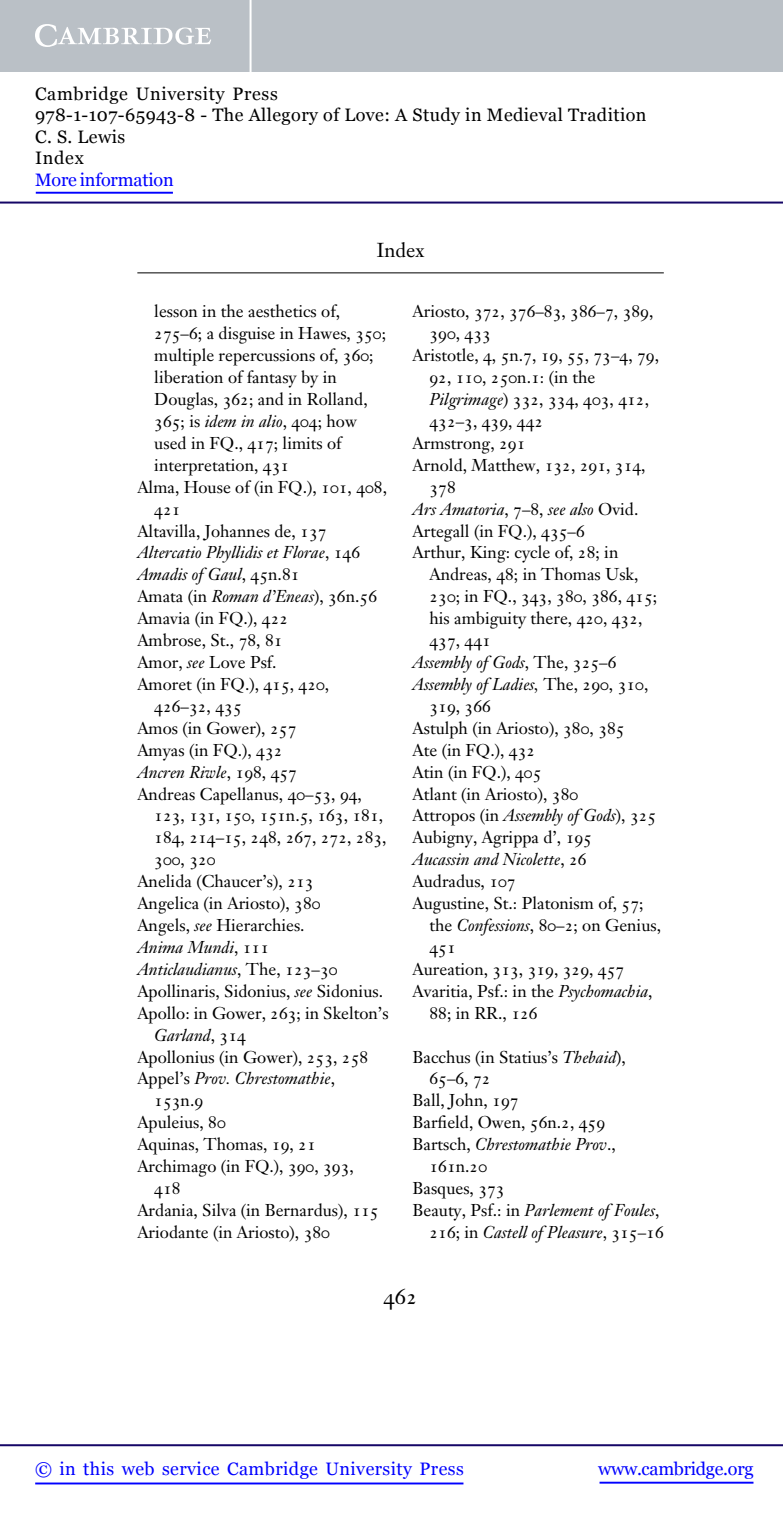
<style>
.page{position:relative;width:783px;height:1514px;background:#fff}
.page>*{position:absolute;margin:0;border:0;box-sizing:border-box;transform-origin:0 0}
.t1{font:22px "Janson Text Roman SC";color:#000}
.t2{font:20px "Janson Text";color:#000}
.t3{font:18px/21.6px "Georgia";letter-spacing:.025em;color:#000}
.t4{font:18px "Georgia";letter-spacing:.025em;color:#00f}
.t5{font:18px "Georgia";letter-spacing:-.015em;color:#00f}
.t6{font:18px "Georgia";letter-spacing:-.01em;color:#00f}
.t7{font:17px/22px "Janson Text";color:#000}
.t8{font:17px/22px "Janson Text Italic Os F";color:#000}
.t9{font:17px/22px "Janson Text Roman SC";color:#000}
.s1{font-family:"Janson Text Roman SC"}
.s2{font-family:"Janson Text"}
.s3{font-family:"Janson Text Italic Os F"}
</style>
<div class="page">
<hr style="left:137px;top:272px;width:526px;height:1px;background:#000">
<hr style="left:599px;top:1482px;width:154px;height:2px;background:#00f">
<hr style="left:0;top:1444px;width:782px;height:2px;background:#150666">
<hr style="left:35px;top:1483px;width:428px;height:1px;background:#00f">
<div style="left:0;top:0;width:782px;height:72px;background:#bac0c6"></div>
<svg style="left:35px;top:24px;width:176px;height:23px"></svg>
<hr style="left:249px;top:0;width:2px;height:72px;background:#fff">
<hr style="left:0;top:202px;width:782px;height:2px;background:#150666">
<hr style="left:36px;top:192px;width:137px;height:2px;background:#00f">
<p class="t3" style="left:35px;top:83px;width:613px">Cambridge University Press<br>978-1-107-65943-8 - The Allegory of Love: A Study in Medieval Tradition<br>C. S. Lewis<br>Index</p>
<p class="t6" style="left:35px;top:170px;width:140px">More information</p>
<p class="t2" style="left:377px;top:242px;width:49px">Index</p>
<p class="t7" style="left:154px;top:302px;width:233px">lesson in the aesthetics of,<br><span class="s1">275</span>–<span class="s1">6</span>; a disguise in Hawes, <span class="s1">350</span>; multiple repercussions of, <span class="s1">360</span>; liberation of fantasy by in<br>Douglas, <span class="s1">362</span>; and in Rolland,</p>
<p class="t8" style="left:154px;top:412px;width:204px"><span class="s1">365</span><span class="s2">; is</span> idem in alio<span class="s2">,</span> <span class="s1">404</span><span class="s2">; how</span></p>
<p class="t7" style="left:154px;top:434px;width:189px">used in FQ., <span class="s1">417</span>; limits of</p>
<p class="t7" style="left:154px;top:456px;width:136px">interpretation, <span class="s1">431</span></p>
<p class="t7" style="left:137px;top:477px;width:251px">Alma, House of (in FQ.), <span class="s1">101</span>, <span class="s1">408</span>,</p>
<p class="t9" style="left:154px;top:499px;width:28px">421</p>
<p class="t7" style="left:137px;top:521px;width:191px">Altavilla, Johannes de, <span class="s1">137</span></p>
<p class="t8" style="left:137px;top:544px;width:224px">Altercatio Phyllidis et Florae<span class="s2">,</span> <span class="s1">146<br></span>Amadis of Gaul<span class="s2">,</span> <span class="s1">45</span><span class="s2">n.</span><span class="s1">81</span></p>
<p class="t7" style="left:137px;top:587px;width:241px">Amata (in <span class="s3">Roman d’Eneas</span>), <span class="s1">36</span>n.<span class="s1">56<br></span>Amavia (in FQ.), <span class="s1">422<br></span>Ambrose, St., <span class="s1">78</span>, <span class="s1">81<br></span>Amor, <span class="s3">see</span> Love Psf.<br>Amoret (in FQ.), <span class="s1">415</span>, <span class="s1">420</span>,</p>
<p class="t9" style="left:154px;top:697px;width:89px">426<span class="s2">–</span>32<span class="s2">,</span> 435</p>
<p class="t7" style="left:137px;top:719px;width:160px">Amos (in Gower), <span class="s1">257<br></span>Amyas (in FQ.), <span class="s1">432</span></p>
<p class="t8" style="left:137px;top:763px;width:161px">Ancren Riwle<span class="s2">,</span> <span class="s1">198</span><span class="s2">,</span> <span class="s1">457</span></p>
<p class="t7" style="left:137px;top:784px;width:226px">Andreas Capellanus, <span class="s1">40</span>–<span class="s1">53</span>, <span class="s1">94</span>,</p>
<p class="t9" style="left:154px;top:806px;width:234px">123<span class="s2">,</span> 131<span class="s2">,</span> 150<span class="s2">,</span> 151<span class="s2">n.</span>5<span class="s2">,</span> 163<span class="s2">,</span> 181<span class="s2">,<br></span>184<span class="s2">,</span> 214<span class="s2">–</span>15<span class="s2">,</span> 248<span class="s2">,</span> 267<span class="s2">,</span> 272<span class="s2">,</span> 283<span class="s2">,<br></span>300<span class="s2">,</span> 320</p>
<p class="t7" style="left:137px;top:872px;width:185px">Anelida (Chaucer’s), <span class="s1">213<br></span>Angelica (in Ariosto), <span class="s1">380<br></span>Angels, <span class="s3">see</span> Hierarchies.</p>
<p class="t8" style="left:137px;top:938px;width:202px">Anima Mundi<span class="s2">,</span> <span class="s1">111<br></span>Anticlaudianus<span class="s2">, The,</span> <span class="s1">123</span><span class="s2">–</span><span class="s1">30</span></p>
<p class="t7" style="left:137px;top:982px;width:253px">Apollinaris, Sidonius, <span class="s3">see</span> Sidonius.<br>Apollo: in Gower, <span class="s1">263</span>; in Skelton’s</p>
<p class="t8" style="left:154px;top:1026px;width:93px">Garland<span class="s2">,</span> <span class="s1">314</span></p>
<p class="t7" style="left:137px;top:1047px;width:232px">Apollonius (in Gower), <span class="s1">253</span>, <span class="s1">258</span></p>
<p class="t8" style="left:137px;top:1070px;width:199px"><span class="s2">Appel’s</span> Prov. Chrestomathie<span class="s2">,</span></p>
<p class="t9" style="left:154px;top:1091px;width:50px">153<span class="s2">n.</span>9</p>
<p class="t7" style="left:137px;top:1113px;width:218px">Apuleius, <span class="s1">80<br></span>Aquinas, Thomas, <span class="s1">19</span>, <span class="s1">21<br></span>Archimago (in FQ.), <span class="s1">390</span>, <span class="s1">393</span>,</p>
<p class="t9" style="left:154px;top:1179px;width:28px">418</p>
<p class="t7" style="left:137px;top:1201px;width:243px">Ardania, Silva (in Bernardus), <span class="s1">115<br></span>Ariodante (in Ariosto), <span class="s1">380</span></p>
<p class="t9" style="left:429px;top:302px;width:225px;text-indent:-17px"><span class="s2">Ariosto,</span> 372<span class="s2">,</span> 376<span class="s2">–</span>83<span class="s2">,</span> 386<span class="s2">–</span>7<span class="s2">,</span> 389<span class="s2">,<br></span>390<span class="s2">,</span> 433</p>
<p class="t7" style="left:429px;top:346px;width:231px;text-indent:-17px">Aristotle, <span class="s1">4</span>, <span class="s1">5</span>n.<span class="s1">7</span>, <span class="s1">19</span>, <span class="s1">55</span>, <span class="s1">73</span>–<span class="s1">4</span>, <span class="s1">79</span>,<br><span class="s1">92</span>, <span class="s1">110</span>, <span class="s1">250</span>n.<span class="s1">1</span>: (in the</p>
<p class="t9" style="left:429px;top:390px;width:221px"><span class="s3">Pilgrimage</span><span class="s2">)</span> 332<span class="s2">,</span> 334<span class="s2">,</span> 403<span class="s2">,</span> 412<span class="s2">,<br></span>432<span class="s2">–</span>3<span class="s2">,</span> 439<span class="s2">,</span> 442</p>
<p class="t7" style="left:412px;top:434px;width:234px">Armstrong, <span class="s1">291<br></span>Arnold, Matthew, <span class="s1">132</span>, <span class="s1">291</span>, <span class="s1">314</span>,</p>
<p class="t9" style="left:429px;top:477px;width:28px">378</p>
<p class="t8" style="left:412px;top:500px;width:227px">Ars Amatoria<span class="s2">,</span> <span class="s1">7</span><span class="s2">–</span><span class="s1">8</span><span class="s2">,</span> see also <span class="s2">Ovid.</span></p>
<p class="t7" style="left:412px;top:521px;width:174px">Artegall (in FQ.), <span class="s1">435</span>–<span class="s1">6</span></p>
<p class="t7" style="left:412px;top:543px;width:207px">Arthur, King: cycle of, <span class="s1">28</span>; in</p>
<p class="t7" style="left:429px;top:565px;width:210px">Andreas, <span class="s1">48</span>; in Thomas Usk,</p>
<p class="t9" style="left:429px;top:587px;width:229px">230<span class="s2">; in FQ.,</span> 343<span class="s2">,</span> 380<span class="s2">,</span> 386<span class="s2">,</span> 415<span class="s2">;</span></p>
<p class="t7" style="left:429px;top:609px;width:214px">his ambiguity there, <span class="s1">420</span>, <span class="s1">432</span>,</p>
<p class="t9" style="left:429px;top:631px;width:63px">437<span class="s2">,</span> 441</p>
<p class="t8" style="left:412px;top:653px;width:237px">Assembly of Gods<span class="s2">, The,</span> <span class="s1">325</span><span class="s2">–</span><span class="s1">6<br></span>Assembly of Ladies, <span class="s2">The,</span> <span class="s1">290</span><span class="s2">,</span> <span class="s1">310</span><span class="s2">,</span></p>
<p class="t9" style="left:429px;top:697px;width:63px">319<span class="s2">,</span> 366</p>
<p class="t7" style="left:412px;top:719px;width:213px">Astulph (in Ariosto), <span class="s1">380</span>, <span class="s1">385<br></span>Ate (in FQ.), <span class="s1">432<br></span>Atin (in FQ.), <span class="s1">405<br></span>Atlant (in Ariosto), <span class="s1">380</span></p>
<p class="t8" style="left:412px;top:807px;width:245px"><span class="s2">Attropos (in</span> Assembly of Gods<span class="s2">),</span> <span class="s1">325</span></p>
<p class="t7" style="left:412px;top:828px;width:181px">Aubigny, Agrippa d’, <span class="s1">195</span></p>
<p class="t8" style="left:412px;top:850px;width:176px">Aucassin and Nicolette<span class="s2">,</span> <span class="s1">26</span></p>
<p class="t7" style="left:412px;top:872px;width:105px">Audradus, <span class="s1">107</span></p>
<p class="t7" style="left:412px;top:894px;width:232px">Augustine, St.: Platonism of, <span class="s1">57</span>;</p>
<p class="t7" style="left:429px;top:916px;width:233px">the <span class="s3">Confessions</span>, <span class="s1">80</span>–<span class="s1">2</span>; on Genius,</p>
<p class="t9" style="left:429px;top:938px;width:28px">451</p>
<p class="t7" style="left:412px;top:960px;width:213px">Aureation, <span class="s1">313</span>, <span class="s1">319</span>, <span class="s1">329</span>, <span class="s1">457</span></p>
<p class="t7" style="left:412px;top:982px;width:241px">Avaritia, Psf.: in the <span class="s3">Psychomachia</span>,</p>
<p class="t7" style="left:429px;top:1003px;width:110px"><span class="s1">88</span>; in RR., <span class="s1">126</span></p>
<p class="t7" style="left:412px;top:1047px;width:215px">Bacchus (in Statius’s <span class="s3">Thebaid</span>),</p>
<p class="t9" style="left:429px;top:1069px;width:63px">65<span class="s2">–</span>6<span class="s2">,</span> 72</p>
<p class="t7" style="left:412px;top:1091px;width:194px">Ball, John, <span class="s1">197<br></span>Barfield, Owen, <span class="s1">56</span>n.<span class="s1">2</span>, <span class="s1">459</span></p>
<p class="t8" style="left:412px;top:1135px;width:205px"><span class="s2">Bartsch,</span> Chrestomathie Prov<span class="s2">.,</span></p>
<p class="t9" style="left:429px;top:1157px;width:59px">161<span class="s2">n.</span>20</p>
<p class="t7" style="left:412px;top:1179px;width:94px">Basques, <span class="s1">373</span></p>
<p class="t8" style="left:412px;top:1201px;width:253px;text-align:right"><span class="s2">Beauty, Psf.: in</span> Parlement of Foules<span class="s2">,<br></span><span class="s1">216</span><span class="s2">; in</span> Castell of Pleasure<span class="s2">,</span> <span class="s1">315</span><span class="s2">–</span><span class="s1">16</span></p>
<p class="t1" style="left:383px;top:1287px;width:36px">462</p>
<p class="t4" style="left:35px;top:1459px;width:430px">© in this web service Cambridge University Press</p>
<p class="t5" style="left:598px;top:1458px;width:157px">www.cambridge.org</p>
</div>
